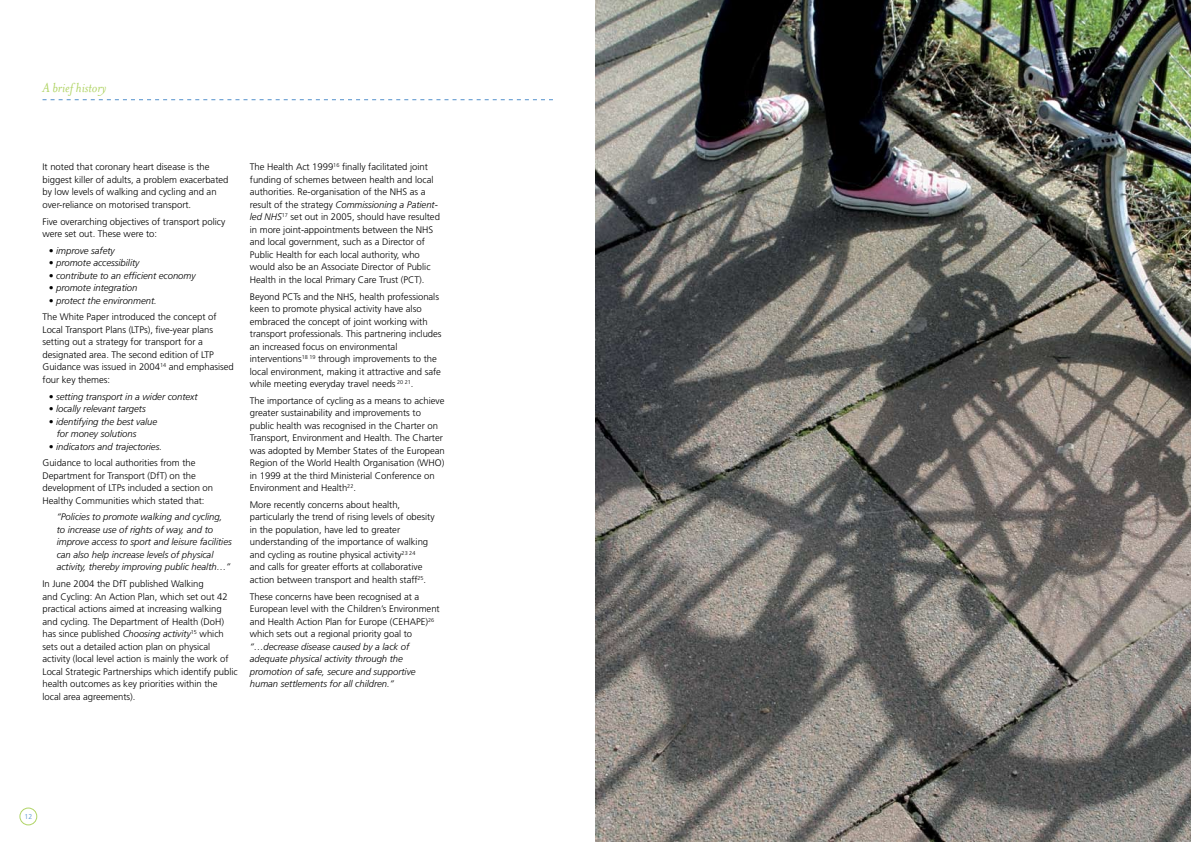
<style>
.page{position:relative;width:1191px;height:842px;background:#fff}
.page>*{position:absolute;margin:0;border:0;box-sizing:border-box;transform-origin:0 0}
.t1{font:italic 15px "Mrs Eaves";color:#b0d465}
.t2{font:300 9.5px/12.5px "Frutiger";letter-spacing:-.005em;color:#000}
.t3{font:italic 300 9.5px/12.5px "Frutiger";letter-spacing:-.005em;color:#000}
.t4{font:300 7px "Frutiger";color:#5190cd}
.s1{font-style:italic}
</style>
<div class="page">
<svg style="left:43px;top:99px;width:510px;height:1px"></svg>
<div style="left:19px;top:807px;width:18px;height:18px;border:1px solid #b0d465;border-radius:50%"></div>
<img style="left:595px;top:0;width:596px;height:842px">
<h1 class="t1" style="left:43px;top:79px;width:65px">A brief history</h1>
<p class="t2" style="left:43px;top:161px;width:187px">It noted that coronary heart disease is the biggest killer of adults, a problem exacerbated by low levels of walking and cycling and an over-reliance on motorised transport.</p>
<p class="t2" style="left:43px;top:215px;width:184px">Five overarching objectives of transport policy were set out. These were to:</p>
<p class="t3" style="left:49px;top:244px;width:68px">• improve safety</p>
<p class="t3" style="left:49px;top:257px;width:92px">• promote accessibility</p>
<p class="t3" style="left:49px;top:269px;width:148px">• contribute to an efficient economy</p>
<p class="t3" style="left:49px;top:282px;width:90px">• promote integration</p>
<p class="t3" style="left:49px;top:294px;width:110px">• protect the environment.</p>
<p class="t2" style="left:43px;top:311px;width:193px">The White Paper introduced the concept of Local Transport Plans (LTPs), five-year plans setting out a strategy for transport for a designated area. The second edition of LTP Guidance was issued in 2004<sup>14</sup> and emphasised four key themes:</p>
<p class="t3" style="left:49px;top:390px;width:150px">• setting transport in a wider context</p>
<p class="t3" style="left:49px;top:402px;width:98px">• locally relevant targets</p>
<p class="t3" style="left:57px;top:415px;width:102px;text-indent:-8px">• identifying the best value for money solutions</p>
<p class="t3" style="left:49px;top:440px;width:115px">• indicators and trajectories.</p>
<p class="t2" style="left:43px;top:457px;width:172px">Guidance to local authorities from the Department for Transport (DfT) on the development of LTPs included a section on Healthy Communities which stated that:</p>
<p class="t3" style="left:57px;top:511px;width:176px">“Policies to promote walking and cycling, to increase use of rights of way, and to improve access to sport and leisure facilities can also help increase levels of physical activity, thereby improving public health…”</p>
<p class="t2" style="left:43px;top:578px;width:197px">In June 2004 the DfT published Walking<br>and Cycling: An Action Plan, which set out 42 practical actions aimed at increasing walking and cycling. The Department of Health (DoH) has since published <span class="s1">Choosing activity</span><sup>15</sup> which sets out a detailed action plan on physical activity (local level action is mainly the work of Local Strategic Partnerships which identify public health outcomes as key priorities within the local area agreements).</p>
<p class="t2" style="left:250px;top:161px;width:192px">The Health Act 1999<sup>16</sup> finally facilitated joint funding of schemes between health and local authorities. Re-organisation of the NHS as a result of the strategy <span class="s1">Commissioning a Patient&shy;led NHS</span><sup>17</sup> set out in 2005, should have resulted in more joint-appointments between the NHS and local government, such as a Director of Public Health for each local authority, who would also be an Associate Director of Public Health in the local Primary Care Trust (PCT).</p>
<p class="t2" style="left:250px;top:290px;width:193px">Beyond PCTs and the NHS, health professionals keen to promote physical activity have also embraced the concept of joint working with transport professionals. This partnering includes an increased focus on environmental interventions<sup>18</sup> <sup>19</sup> through improvements to the local environment, making it attractive and safe while meeting everyday travel needs <sup>20</sup> <sup>21</sup>.</p>
<p class="t2" style="left:250px;top:394px;width:196px">The importance of cycling as a means to achieve greater sustainability and improvements to public health was recognised in the Charter on Transport, Environment and Health. The Charter was adopted by Member States of the European Region of the World Health Organisation (WHO) in 1999 at the third Ministerial Conference on Environment and Health<sup>22</sup> .</p>
<p class="t2" style="left:250px;top:498px;width:186px">More recently concerns about health, particularly the trend of rising levels of obesity in the population, have led to greater understanding of the importance of walking and cycling as routine physical activity<sup>23</sup> <sup>24<br></sup>and calls for greater efforts at collaborative action between transport and health staff<sup>25</sup>.</p>
<p class="t2" style="left:250px;top:590px;width:191px">These concerns have been recognised at a European level with the Children’s Environment and Health Action Plan for Europe (CEHAPE)<sup>26 </sup>which sets out a regional priority goal to</p>
<p class="t3" style="left:250px;top:640px;width:167px">“…decrease disease caused by a lack of adequate physical activity through the promotion of safe, secure and supportive human settlements for all children.”</p>
<p class="t4" style="left:24px;top:813px;width:8px">12</p>
</div>
